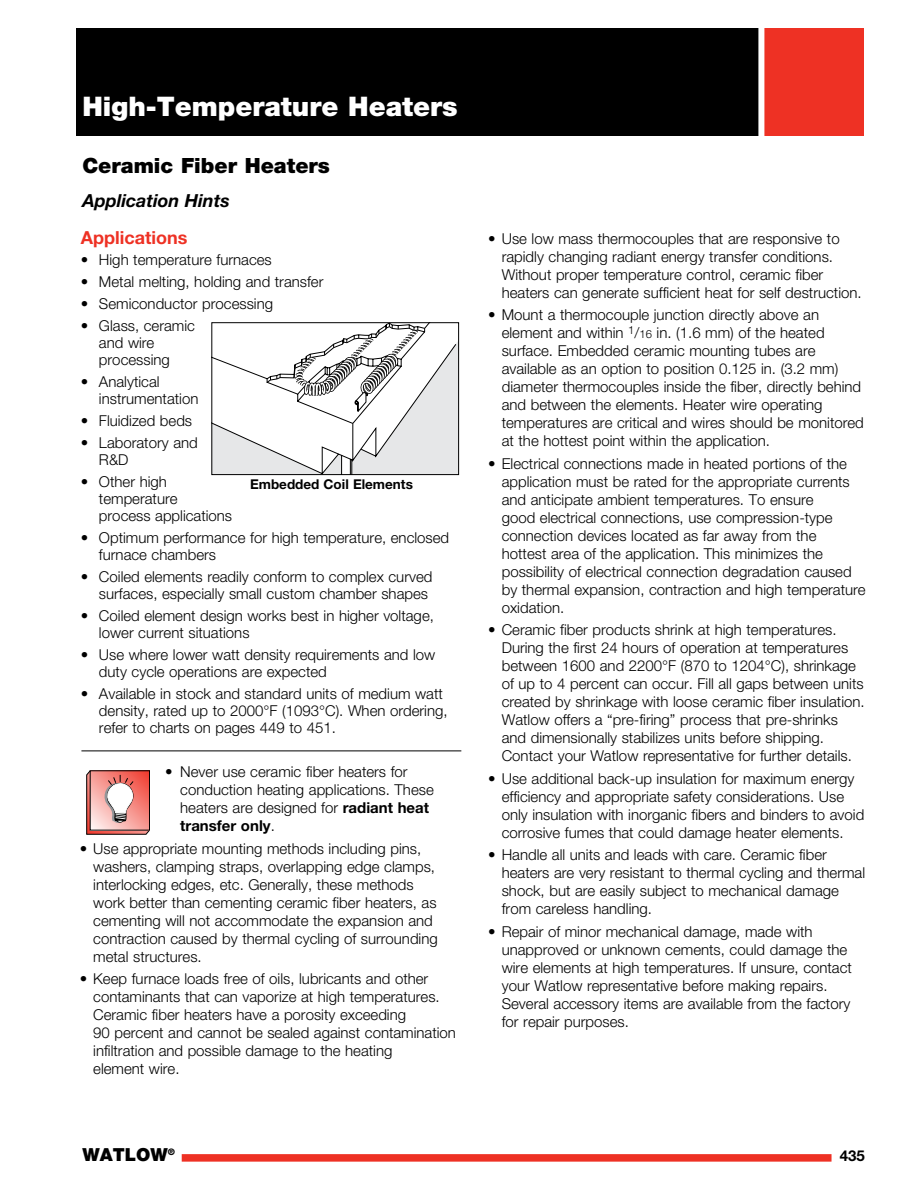
<style>
.page{position:relative;width:918px;height:1188px;background:#fff}
.page>*{position:absolute;margin:0;border:0;box-sizing:border-box;transform-origin:0 0}
.t1{font:900 27px "Helvetica Neue LT Std";color:#fff}
.t2{font:900 21px "Helvetica Neue LT Std";color:#000}
.t3{font:italic 700 18px "Helvetica Neue LT Std";color:#000}
.t4{font:700 18px "Helvetica Neue LT Std";color:#ee3124}
.t5{font:900 18px "Helvetica Neue LT Std";color:#000}
.t6{font:300 15px/18px "Helvetica Neue LT Std";color:#000}
.t7{font:700 15px "Helvetica Neue LT Std";color:#000}
.t8{font:700 13.5px "Helvetica Neue LT Std";color:#000}
.t9{font:900 9px "Helvetica Neue LT Std";color:#000}
.s1{font-weight:700;font-style:italic}
.s2{font-weight:700}
.s3{font-size:11.25px}
</style>
<div class="page">
<div style="left:182px;top:1154px;width:650px;height:8px;background:#ee3124"></div>
<div style="left:76px;top:28px;width:687px;height:108px;background:#000"></div>
<div style="left:762px;top:28px;width:102px;height:108px;background:#ee3124"></div>
<div style="left:758px;top:27px;width:6px;height:110px;background:#fff"></div>
<svg style="left:87px;top:771px;width:63px;height:63px;background:#de9792"></svg>
<svg style="left:213px;top:324px;width:244px;height:149px"></svg>
<div style="left:211px;top:322px;width:248px;height:153px;border:1px solid #000"></div>
<hr style="left:81px;top:751px;width:380px;height:1px;background:#000">
<h1 class="t1" style="left:82px;top:90px;width:377px">High-Temperature Heaters</h1>
<h2 class="t2" style="left:82px;top:153px;width:249px">Ceramic Fiber Heaters</h2>
<p class="t3" style="left:82px;top:189px;width:149px">Application Hints</p>
<p class="t4" style="left:81px;top:226px;width:108px">Applications</p>
<p class="t6" style="left:81px;top:251px;width:192px">• High temperature furnaces</p>
<p class="t6" style="left:81px;top:273px;width:244px">• Metal melting, holding and transfer</p>
<p class="t6" style="left:81px;top:294px;width:194px">• Semiconductor processing</p>
<p class="t6" style="left:99px;top:316px;width:98px;line-height:17.2px;text-indent:-18px">• Glass, ceramic and wire processing</p>
<p class="t6" style="left:99px;top:373px;width:101px;line-height:17.2px;text-indent:-18px">• Analytical instrumentation</p>
<p class="t6" style="left:81px;top:411px;width:113px">• Fluidized beds</p>
<p class="t6" style="left:99px;top:433px;width:100px;line-height:17.2px;text-indent:-18px">• Laboratory and<br>R&amp;D</p>
<p class="t6" style="left:99px;top:472px;width:135px;line-height:17.2px;text-indent:-18px">• Other high temperature process applications</p>
<p class="t6" style="left:99px;top:529px;width:352px;line-height:17.2px;text-indent:-18px">• Optimum performance for high temperature, enclosed furnace chambers</p>
<p class="t6" style="left:81px;top:568px;width:353px;line-height:17.2px;text-align:right">• Coiled elements readily conform to complex curved surfaces, especially small custom chamber shapes</p>
<p class="t6" style="left:99px;top:607px;width:336px;line-height:17.2px;text-indent:-18px">• Coiled element design works best in higher voltage, lower current situations</p>
<p class="t6" style="left:99px;top:646px;width:338px;line-height:17.2px;text-indent:-18px">• Use where lower watt density requirements and low duty cycle operations are expected</p>
<p class="t6" style="left:99px;top:685px;width:350px;line-height:17.2px;text-indent:-18px">• Available in stock and standard units of medium watt density, rated up to 2000°F (1093°C). When ordering, refer to charts on pages 449 to 451.</p>
<p class="t8" style="left:250px;top:476px;width:164px">Embedded Coil Elements</p>
<p class="t6" style="left:180px;top:763px;width:255px;text-indent:-15px"><span class="s1">•</span> Never use ceramic fiber heaters for conduction heating applications. These heaters are designed for <span class="s2">radiant heat transfer only</span>.</p>
<p class="t6" style="left:93px;top:839px;width:346px;text-indent:-14px">• Use appropriate mounting methods including pins, washers, clamping straps, overlapping edge clamps, interlocking edges, etc. Generally, these methods work better than cementing ceramic fiber heaters, as cementing will not accommodate the expansion and contraction caused by thermal cycling of surrounding metal structures.</p>
<p class="t6" style="left:93px;top:970px;width:364px;text-indent:-14px">• Keep furnace loads free of oils, lubricants and other contaminants that can vaporize at high temperatures.<br>Ceramic fiber heaters have a porosity exceeding<br>90 percent and cannot be sealed against contamination infiltration and possible damage to the heating<br>element wire.</p>
<p class="t6" style="left:502px;top:229px;width:361px;text-indent:-14px">• Use low mass thermocouples that are responsive to rapidly changing radiant energy transfer conditions.<br>Without proper temperature control, ceramic fiber heaters can generate sufficient heat for self destruction.</p>
<p class="t6" style="left:502px;top:306px;width:364px;text-indent:-14px">• Mount a thermocouple junction directly above an element and within <sup>1</sup>/<span class="s3">16</span> in. (1.6 mm) of the heated surface. Embedded ceramic mounting tubes are available as an option to position 0.125 in. (3.2 mm) diameter thermocouples inside the fiber, directly behind and between the elements. Heater wire operating temperatures are critical and wires should be monitored at the hottest point within the application.</p>
<p class="t6" style="left:502px;top:454px;width:365px;text-indent:-14px">• Electrical connections made in heated portions of the application must be rated for the appropriate currents and anticipate ambient temperatures. To ensure<br>good electrical connections, use compression-type connection devices located as far away from the<br>hottest area of the application. This minimizes the possibility of electrical connection degradation caused by thermal expansion, contraction and high temperature oxidation.</p>
<p class="t6" style="left:502px;top:621px;width:365px;text-indent:-14px">• Ceramic fiber products shrink at high temperatures.<br>During the first 24 hours of operation at temperatures between 1600 and 2200°F (870 to 1204°C), shrinkage of up to 4 percent can occur. Fill all gaps between units created by shrinkage with loose ceramic fiber insulation.<br>Watlow offers a “pre-firing” process that pre-shrinks and dimensionally stabilizes units before shipping.<br>Contact your Watlow representative for further details.</p>
<p class="t6" style="left:502px;top:769px;width:364px;text-indent:-14px">• Use additional back-up insulation for maximum energy efficiency and appropriate safety considerations. Use only insulation with inorganic fibers and binders to avoid corrosive fumes that could damage heater elements.</p>
<p class="t6" style="left:502px;top:846px;width:365px;text-indent:-14px">• Handle all units and leads with care. Ceramic fiber heaters are very resistant to thermal cycling and thermal shock, but are easily subject to mechanical damage from careless handling.</p>
<p class="t6" style="left:502px;top:922px;width:352px;text-indent:-14px">• Repair of minor mechanical damage, made with unapproved or unknown cements, could damage the wire elements at high temperatures. If unsure, contact your Watlow representative before making repairs.<br>Several accessory items are available from the factory for repair purposes.</p>
<p class="t5" style="left:82px;top:1144px;width:87px">WATLOW</p>
<p class="t7" style="left:840px;top:1147px;width:27px">435</p>
<p class="t9" style="left:168px;top:1147px;width:9px">®</p>
</div>
